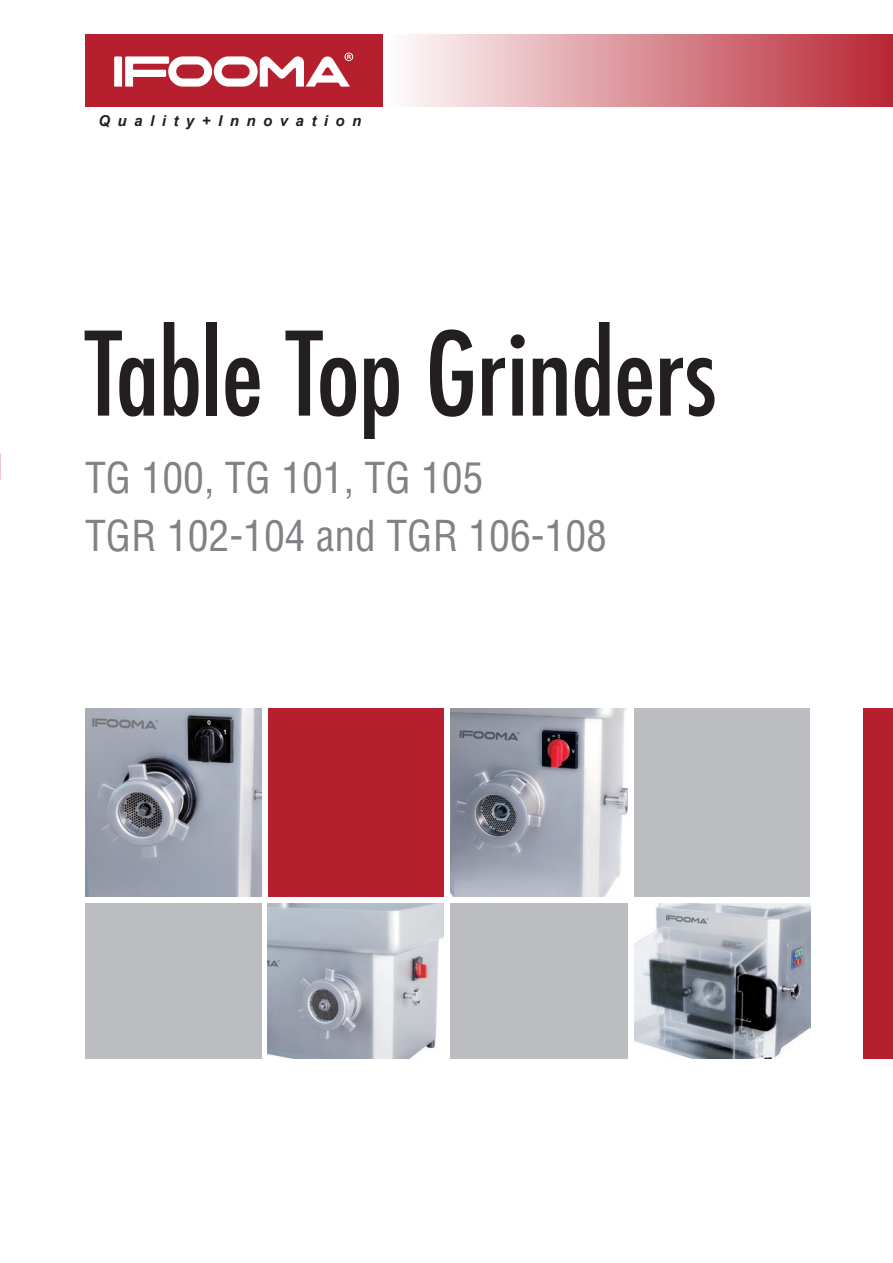
<style>
.page{position:relative;width:893px;height:1263px;background:#fff}
.page>*{position:absolute;margin:0;border:0;box-sizing:border-box;transform-origin:0 0}
.t1{font:500 condensed 112.8px "Futura";color:#231f20}
.t2{font:condensed 41.55px/58.5px "Helvetica CE";color:#808285}
.t3{font:italic 700 15px "Arial";letter-spacing:.5em;color:#231f20}
</style>
<div class="page">
<div style="left:85px;top:35px;width:297px;height:72px;background:#b61f2d"></div>
<div style="left:383px;top:35px;width:510px;height:72px;background:linear-gradient(to right,#feffff,#b82634)"></div>
<svg style="left:114px;top:53px;width:239px;height:34px"></svg>
<img style="left:634px;top:903px;width:176px;height:155px">
<img style="left:85px;top:708px;width:176px;height:189px">
<img style="left:451px;top:708px;width:177px;height:189px">
<img style="left:268px;top:903px;width:176px;height:155px">
<div style="left:268px;top:708px;width:176px;height:189px;background:#b61f2d"></div>
<div style="left:634px;top:708px;width:176px;height:189px;background:#bcbdc0"></div>
<div style="left:864px;top:708px;width:29px;height:350px;background:#b61f2d"></div>
<div style="left:85px;top:903px;width:176px;height:155px;background:#bcbdc0"></div>
<div style="left:451px;top:903px;width:177px;height:155px;background:#bcbdc0"></div>
<p class="t3" style="left:98px;top:111px;width:264px">Quality+Innovation</p>
<h1 class="t1" style="left:85px;top:306px;width:633px">Table Top Grinders</h1>
<p class="t2" style="left:85px;top:448px;width:523px">TG 100, TG 101, TG 105<br>TGR 102-104 and TGR 106-108</p>
</div>
